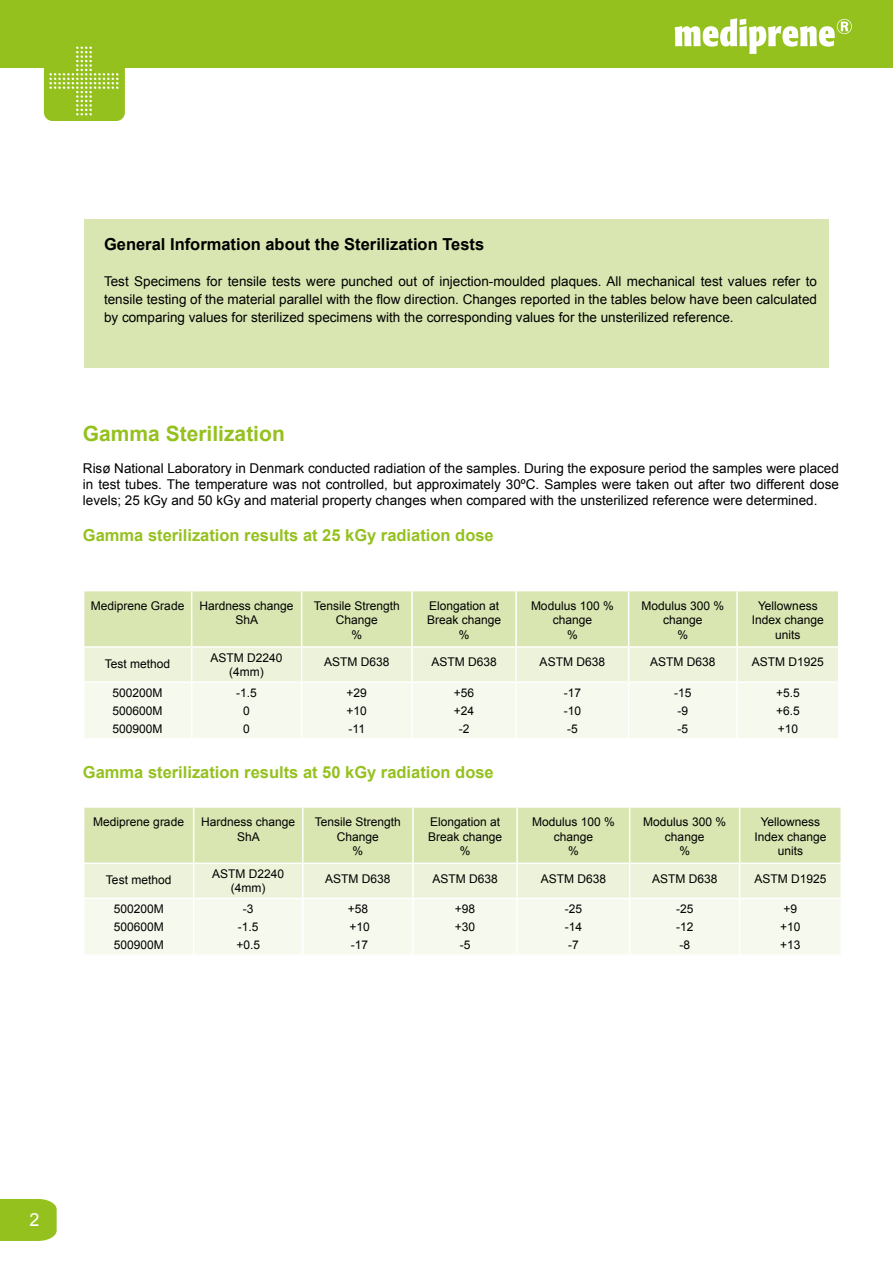
<style>
.page{position:relative;width:893px;height:1263px;background:#fff}
.page>*{position:absolute;margin:0;border:0;box-sizing:border-box;transform-origin:0 0}
.t1{font:700 21px "Arial";color:#95c11f}
.t2{font:18px "Arial";color:#fff}
.t3{font:700 16.5px "Arial";color:#95c11f}
.t4{font:700 16.5px "Arial";color:#000}
.t5{font:13.5px/18px "Arial";color:#000;text-align:justify}
.t6{font:12px/18px "Arial";color:#000;text-align:center}
</style>
<div class="page">
<div style="left:0;top:0;width:893px;height:68px;background:#95c11f"></div>
<div style="left:44px;top:40px;width:81px;height:81px;background:#95c11f;border-radius:9px"></div>
<svg style="left:49px;top:46px;width:70px;height:70px"></svg>
<div style="left:0;top:1199px;width:57px;height:42px;background:#95c11f"></div>
<div style="left:84px;top:219px;width:744px;height:148px;background:#d9e6b1"></div>
<svg style="left:84px;top:591px;width:754px;height:147px;background:#e8f0d1"></svg>
<hr style="left:191px;top:591px;width:1px;height:55px;background:#fff">
<hr style="left:301px;top:591px;width:1px;height:55px;background:#fff">
<hr style="left:411px;top:591px;width:2px;height:55px;background:#fff">
<hr style="left:515px;top:591px;width:2px;height:55px;background:#fff">
<hr style="left:628px;top:591px;width:1px;height:55px;background:#fff">
<hr style="left:736px;top:591px;width:2px;height:55px;background:#fff">
<hr style="left:83px;top:646px;width:109px;height:2px;background:#fff">
<hr style="left:192px;top:646px;width:110px;height:2px;background:#fff">
<hr style="left:191px;top:648px;width:1px;height:33px;background:#fff">
<hr style="left:302px;top:646px;width:110px;height:2px;background:#fff">
<hr style="left:301px;top:648px;width:1px;height:33px;background:#fff">
<hr style="left:412px;top:646px;width:104px;height:2px;background:#fff">
<hr style="left:411px;top:648px;width:2px;height:33px;background:#fff">
<hr style="left:516px;top:646px;width:113px;height:2px;background:#fff">
<hr style="left:515px;top:648px;width:2px;height:33px;background:#fff">
<hr style="left:629px;top:646px;width:108px;height:2px;background:#fff">
<hr style="left:628px;top:648px;width:1px;height:33px;background:#fff">
<hr style="left:737px;top:646px;width:102px;height:2px;background:#fff">
<hr style="left:736px;top:648px;width:2px;height:33px;background:#fff">
<hr style="left:83px;top:681px;width:109px;height:2px;background:#fff">
<hr style="left:192px;top:681px;width:110px;height:2px;background:#fff">
<hr style="left:191px;top:683px;width:1px;height:55px;background:#fff">
<hr style="left:302px;top:681px;width:110px;height:2px;background:#fff">
<hr style="left:301px;top:683px;width:1px;height:55px;background:#fff">
<hr style="left:412px;top:681px;width:104px;height:2px;background:#fff">
<hr style="left:411px;top:683px;width:2px;height:55px;background:#fff">
<hr style="left:516px;top:681px;width:113px;height:2px;background:#fff">
<hr style="left:515px;top:683px;width:2px;height:55px;background:#fff">
<hr style="left:629px;top:681px;width:108px;height:2px;background:#fff">
<hr style="left:628px;top:683px;width:1px;height:55px;background:#fff">
<hr style="left:737px;top:681px;width:102px;height:2px;background:#fff">
<hr style="left:736px;top:683px;width:2px;height:55px;background:#fff">
<svg style="left:84px;top:808px;width:756px;height:146px;background:#e8f0d2"></svg>
<hr style="left:193px;top:808px;width:1px;height:54px;background:#fff">
<hr style="left:302px;top:808px;width:2px;height:54px;background:#fff">
<hr style="left:412px;top:808px;width:2px;height:54px;background:#fff">
<hr style="left:516px;top:808px;width:2px;height:54px;background:#fff">
<hr style="left:629px;top:808px;width:1px;height:54px;background:#fff">
<hr style="left:739px;top:808px;width:1px;height:54px;background:#fff">
<hr style="left:83px;top:862px;width:111px;height:2px;background:#fff">
<hr style="left:194px;top:862px;width:109px;height:2px;background:#fff">
<hr style="left:193px;top:864px;width:1px;height:34px;background:#fff">
<hr style="left:303px;top:862px;width:110px;height:2px;background:#fff">
<hr style="left:302px;top:864px;width:2px;height:34px;background:#fff">
<hr style="left:413px;top:862px;width:104px;height:2px;background:#fff">
<hr style="left:412px;top:864px;width:2px;height:34px;background:#fff">
<hr style="left:517px;top:862px;width:113px;height:2px;background:#fff">
<hr style="left:516px;top:864px;width:2px;height:34px;background:#fff">
<hr style="left:630px;top:862px;width:110px;height:2px;background:#fff">
<hr style="left:629px;top:864px;width:1px;height:34px;background:#fff">
<hr style="left:740px;top:862px;width:102px;height:2px;background:#fff">
<hr style="left:739px;top:864px;width:1px;height:34px;background:#fff">
<hr style="left:83px;top:898px;width:111px;height:1px;background:#fff">
<hr style="left:194px;top:898px;width:109px;height:1px;background:#fff">
<hr style="left:193px;top:899px;width:1px;height:55px;background:#fff">
<hr style="left:303px;top:898px;width:110px;height:1px;background:#fff">
<hr style="left:302px;top:899px;width:2px;height:55px;background:#fff">
<hr style="left:413px;top:898px;width:104px;height:1px;background:#fff">
<hr style="left:412px;top:899px;width:2px;height:55px;background:#fff">
<hr style="left:517px;top:898px;width:113px;height:1px;background:#fff">
<hr style="left:516px;top:899px;width:2px;height:55px;background:#fff">
<hr style="left:630px;top:898px;width:110px;height:1px;background:#fff">
<hr style="left:629px;top:899px;width:1px;height:55px;background:#fff">
<hr style="left:740px;top:898px;width:102px;height:1px;background:#fff">
<hr style="left:739px;top:899px;width:1px;height:55px;background:#fff">
<svg style="left:675px;top:18px;width:177px;height:36px"></svg>
<p class="t4" style="left:104px;top:233px;width:382px">General Information about the Sterilization Tests</p>
<p class="t5" style="left:104px;top:273px;width:714px">Test Specimens for tensile tests were punched out of injection-moulded plaques. All mechanical test values refer to tensile testing of the material parallel with the flow direction. Changes reported in the tables below have been calculated by comparing values for sterilized specimens with the corresponding values for the unsterilized reference.</p>
<h1 class="t1" style="left:83px;top:419px;width:203px">Gamma Sterilization</h1>
<p class="t5" style="left:83px;top:460px;width:757px;line-height:16.2px">Risø National Laboratory in Denmark conducted radiation of the samples. During the exposure period the samples were placed in test tubes. The temperature was not controlled, but approximately 30ºC. Samples were taken out after two different dose levels; 25 kGy and 50 kGy and material property changes when compared with the unsterilized reference were determined.</p>
<p class="t3" style="left:83px;top:524px;width:412px">Gamma sterilization results at 25 kGy radiation dose</p>
<p class="t6" style="left:91px;top:597px;width:95px">Mediprene Grade</p>
<p class="t6" style="left:200px;top:599px;width:96px;line-height:14.4px">Hardness change<br>ShA</p>
<p class="t6" style="left:314px;top:599px;width:88px;line-height:14.4px">Tensile Strength<br>Change<br>%</p>
<p class="t6" style="left:427px;top:599px;width:76px;line-height:14.4px">Elongation at<br>Break change %</p>
<p class="t6" style="left:531px;top:599px;width:84px;line-height:14.4px">Modulus 100 % change<br>%</p>
<p class="t6" style="left:641px;top:599px;width:84px;line-height:14.4px">Modulus 300 % change<br>%</p>
<p class="t6" style="left:752px;top:599px;width:74px;line-height:14.4px">Yellowness<br>Index change units</p>
<p class="t6" style="left:105px;top:655px;width:67px">Test method</p>
<p class="t6" style="left:211px;top:650px;width:74px;line-height:14.4px">ASTM D2240 (4mm)</p>
<p class="t6" style="left:324px;top:653px;width:67px">ASTM D638</p>
<p class="t6" style="left:431px;top:653px;width:67px">ASTM D638</p>
<p class="t6" style="left:540px;top:653px;width:67px">ASTM D638</p>
<p class="t6" style="left:650px;top:653px;width:67px">ASTM D638</p>
<p class="t6" style="left:752px;top:653px;width:74px">ASTM D1925</p>
<p class="t6" style="left:113px;top:684px;width:52px;text-align:justify">500200M 500600M 500900M</p>
<p class="t6" style="left:236px;top:684px;width:22px">-1.5<br>0<br>0</p>
<p class="t6" style="left:347px;top:684px;width:22px;text-align:justify">+29 +10 -11</p>
<p class="t6" style="left:454px;top:684px;width:22px">+56 +24 -2</p>
<p class="t6" style="left:564px;top:684px;width:19px;text-align:justify">-17 -10 -5</p>
<p class="t6" style="left:674px;top:684px;width:19px;text-align:left">-15 -9 -5</p>
<p class="t6" style="left:776px;top:684px;width:25px;text-align:justify">+5.5 +6.5 +10</p>
<p class="t3" style="left:83px;top:761px;width:412px">Gamma sterilization results at 50 kGy radiation dose</p>
<p class="t6" style="left:93px;top:813px;width:92px">Mediprene grade</p>
<p class="t6" style="left:201px;top:815px;width:96px;line-height:14.4px">Hardness change<br>ShA</p>
<p class="t6" style="left:315px;top:815px;width:88px;line-height:14.4px">Tensile Strength<br>Change<br>%</p>
<p class="t6" style="left:428px;top:815px;width:76px;line-height:14.4px">Elongation at<br>Break change %</p>
<p class="t6" style="left:532px;top:815px;width:84px;line-height:14.4px">Modulus 100 % change<br>%</p>
<p class="t6" style="left:643px;top:815px;width:84px;line-height:14.4px">Modulus 300 % change<br>%</p>
<p class="t6" style="left:754px;top:815px;width:74px;line-height:14.4px">Yellowness<br>Index change units</p>
<p class="t6" style="left:106px;top:871px;width:67px">Test method</p>
<p class="t6" style="left:212px;top:867px;width:74px;line-height:14.4px">ASTM D2240 (4mm)</p>
<p class="t6" style="left:325px;top:869px;width:67px">ASTM D638</p>
<p class="t6" style="left:432px;top:869px;width:67px">ASTM D638</p>
<p class="t6" style="left:541px;top:869px;width:67px">ASTM D638</p>
<p class="t6" style="left:652px;top:869px;width:67px">ASTM D638</p>
<p class="t6" style="left:754px;top:869px;width:74px">ASTM D1925</p>
<p class="t6" style="left:114px;top:900px;width:52px;text-align:justify">500200M 500600M 500900M</p>
<p class="t6" style="left:236px;top:900px;width:25px">-3 -1.5 +0.5</p>
<p class="t6" style="left:348px;top:900px;width:24px;text-align:left">+58 +10 -17</p>
<p class="t6" style="left:455px;top:900px;width:22px">+98 +30 -5</p>
<p class="t6" style="left:565px;top:900px;width:19px;text-align:justify">-25 -14 -7</p>
<p class="t6" style="left:676px;top:900px;width:19px;text-align:justify">-25 -12 -8</p>
<p class="t6" style="left:780px;top:900px;width:22px;text-align:left">+9 +10 +13</p>
<h2 class="t2" style="left:30px;top:1207px;width:12px">2</h2>
</div>
